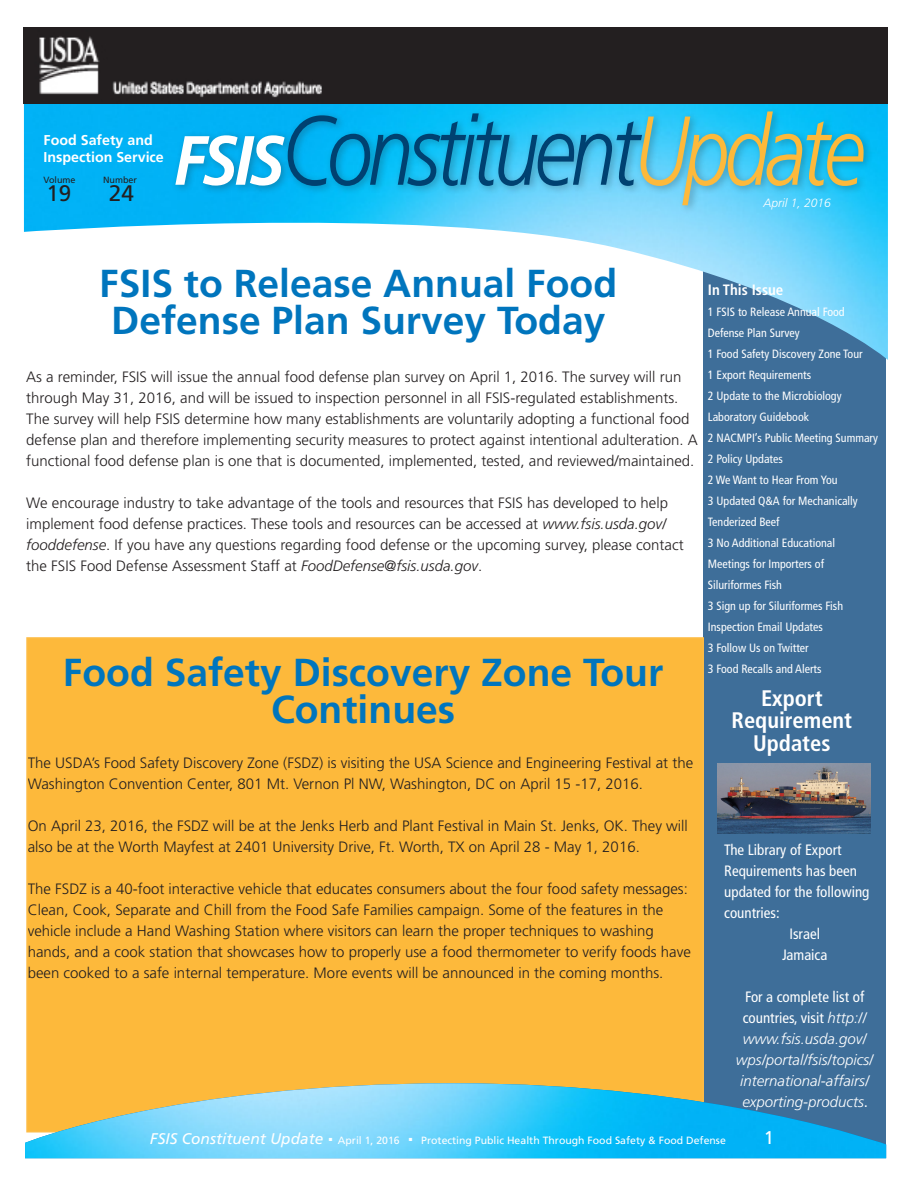
<style>
.page{position:relative;width:918px;height:1188px;background:#fff}
.page>*{position:absolute;margin:0;border:0;box-sizing:border-box;transform-origin:0 0}
.t1{font:italic 300 97.8px "Frutiger LT Std";letter-spacing:-.06em;color:#004171;scale:.84 1}
.t2{font:700 39px "Frutiger LT Std";color:#0075bd}
.t3{font:700 condensed 22.5px/22.5px "Frutiger LT Std";color:#fff;text-align:center}
.t4{font:22.5px "Frutiger LT Std";color:#231f20}
.t5{font:18.45px "Frutiger LT Std";color:#fff}
.t6{font:italic 15.45px "Frutiger LT Std";color:#fff}
.t7{font:300 15px/21px "Frutiger LT Std";color:#231f20}
.t8{font:condensed 15px/21px "Frutiger LT Std";color:#fff}
.t9{font:italic 300 15px "Frutiger LT Std";color:#fff}
.t10{font:700 condensed 15px "Frutiger LT Std";color:#fff}
.t11{font:700 14.25px/17.1px "Frutiger LT Std";color:#fff}
.t12{font:condensed 12px/21px "Frutiger LT Std";color:#fff}
.t13{font:italic 300 12px "Frutiger LT Std";color:#fff}
.t14{font:10.5px "Frutiger LT Std";color:#fff}
.t15{font:9px "Frutiger LT Std";color:#231f20}
.s1{font-weight:700;font-size:69.6px;color:#fff}
.s2{color:#fdb93b}
.s3{font-style:italic}
.s4{font-weight:300;font-style:italic;font-stretch:normal}
.s5{font-weight:400;font-style:normal;font-stretch:condensed}
</style>
<div class="page">
<div style="left:703px;top:82px;width:183px;height:1070px;background:#3e6e99"></div>
<img style="left:718px;top:764px;width:153px;height:69px">
<img style="left:23px;top:27px;width:865px;height:333px">
<div style="left:27px;top:638px;width:676px;height:494px;background:#fdb93b"></div>
<div style="left:171px;top:106px;width:702px;height:109px;background:#231f20;opacity:.3"></div>
<img style="left:25px;top:1083px;width:861px;height:75px">
<p class="t11" style="left:44px;top:132px;width:122px">Food Safety and<br>Inspection Service</p>
<p class="t15" style="left:44px;top:175px;width:34px">Volume</p>
<p class="t4" style="left:46px;top:180px;width:27px">19</p>
<p class="t15" style="left:103px;top:175px;width:36px">Number</p>
<p class="t4" style="left:109px;top:180px;width:27px">24</p>
<p class="t1" style="left:173px;top:95px;width:825px"><span class="s1">FSIS</span>Constituent<span class="s2">Update</span></p>
<p class="t13" style="left:764px;top:196px;width:69px">April 1, 2016</p>
<p class="t2" style="left:99px;top:260px;width:519px">FSIS to Release Annual Food</p>
<p class="t2" style="left:111px;top:298px;width:496px">Defense Plan Survey Today</p>
<p class="t7" style="left:26px;top:366px;width:673px">As a reminder, FSIS will issue the annual food defense plan survey on April 1, 2016. The survey will run through May 31, 2016, and will be issued to inspection personnel in all FSIS-regulated establishments.<br>The survey will help FSIS determine how many establishments are voluntarily adopting a functional food defense plan and therefore implementing security measures to protect against intentional adulteration. A functional food defense plan is one that is documented, implemented, tested, and reviewed/maintained.</p>
<p class="t7" style="left:26px;top:492px;width:659px">We encourage industry to take advantage of the tools and resources that FSIS has developed to help implement food defense practices. These tools and resources can be accessed at <span class="s3">www.fsis.usda.gov/ fooddefense</span>. If you have any questions regarding food defense or the upcoming survey, please contact the FSIS Food Defense Assessment Staff at <span class="s3">FoodDefense@fsis.usda.gov</span>.</p>
<p class="t2" style="left:63px;top:649px;width:602px">Food Safety Discovery Zone Tour</p>
<p class="t2" style="left:271px;top:687px;width:186px">Continues</p>
<p class="t7" style="left:28px;top:753px;width:667px">The USDA’s Food Safety Discovery Zone (FSDZ) is visiting the USA Science and Engineering Festival at the<br>Washington Convention Center, 801 Mt. Vernon Pl NW, Washington, DC on April 15 -17, 2016.</p>
<p class="t7" style="left:28px;top:816px;width:662px">On April 23, 2016, the FSDZ will be at the Jenks Herb and Plant Festival in Main St. Jenks, OK. They will also be at the Worth Mayfest at 2401 University Drive, Ft. Worth, TX on April 28 - May 1, 2016.</p>
<p class="t7" style="left:28px;top:879px;width:662px">The FSDZ is a 40-foot interactive vehicle that educates consumers about the four food safety messages:</p>
<p class="t7" style="left:28px;top:900px;width:637px">Clean, Cook, Separate and Chill from the Food Safe Families campaign. Some of the features in the</p>
<p class="t7" style="left:28px;top:921px;width:627px">vehicle include a Hand Washing Station where visitors can learn the proper techniques to washing</p>
<p class="t7" style="left:28px;top:942px;width:665px">hands, and a cook station that showcases how to properly use a food thermometer to verify foods have</p>
<p class="t7" style="left:28px;top:963px;width:637px">been cooked to a safe internal temperature. More events will be announced in the coming months.</p>
<p class="t10" style="left:708px;top:281px;width:77px">In This Issue</p>
<p class="t12" style="left:708px;top:301px;width:138px">1 FSIS to Release Annual Food<br>Defense Plan Survey</p>
<p class="t12" style="left:708px;top:343px;width:156px">1 Food Safety Discovery Zone Tour</p>
<p class="t12" style="left:708px;top:364px;width:105px">1 Export Requirements</p>
<p class="t12" style="left:708px;top:385px;width:135px">2 Update to the Microbiology</p>
<p class="t12" style="left:708px;top:406px;width:103px">Laboratory Guidebook</p>
<p class="t12" style="left:708px;top:427px;width:172px">2 NACMPI’s Public Meeting Summary</p>
<p class="t12" style="left:708px;top:448px;width:77px">2 Policy Updates</p>
<p class="t12" style="left:708px;top:469px;width:131px">2 We Want to Hear From You</p>
<p class="t12" style="left:708px;top:490px;width:151px">3 Updated Q&amp;A for Mechanically<br>Tenderized Beef</p>
<p class="t12" style="left:708px;top:532px;width:129px">3 No Additional Educational</p>
<p class="t12" style="left:708px;top:553px;width:118px">Meetings for Importers of</p>
<p class="t12" style="left:708px;top:574px;width:76px">Siluriformes Fish</p>
<p class="t12" style="left:708px;top:595px;width:137px">3 Sign up for Siluriformes Fish</p>
<p class="t12" style="left:708px;top:616px;width:117px">Inspection Email Updates</p>
<p class="t12" style="left:708px;top:637px;width:102px">3 Follow Us on Twitter</p>
<p class="t12" style="left:708px;top:658px;width:115px">3 Food Recalls and Alerts</p>
<p class="t3" style="left:732px;top:687px;width:122px">Export<br>Requirement<br>Updates</p>
<p class="t8" style="left:724px;top:840px;width:147px">The Library of Export<br>Requirements has been updated for the following countries:</p>
<p class="t8" style="left:789px;top:924px;width:32px">Israel</p>
<p class="t8" style="left:782px;top:945px;width:47px">Jamaica</p>
<p class="t8" style="left:745px;top:987px;width:121px">For a complete list of</p>
<p class="t8" style="left:743px;top:1008px;width:125px">countries, visit <span class="s4">http://</span></p>
<p class="t9" style="left:743px;top:1031px;width:125px">www.fsis.usda.gov/</p>
<p class="t9" style="left:736px;top:1052px;width:139px">wps/portal/fsis/topics/</p>
<p class="t9" style="left:740px;top:1073px;width:131px">international-affairs/</p>
<p class="t9" style="left:742px;top:1094px;width:127px">exporting-products<span class="s5">.</span></p>
<p class="t6" style="left:150px;top:1129px;width:186px">FSIS Constituent Update <sup>.</sup></p>
<p class="t14" style="left:338px;top:1134px;width:389px">April 1, 2016 <sup>.</sup> Protecting Public Health Through Food Safety &amp; Food Defense</p>
<p class="t5" style="left:764px;top:1126px;width:12px">1</p>
</div>
